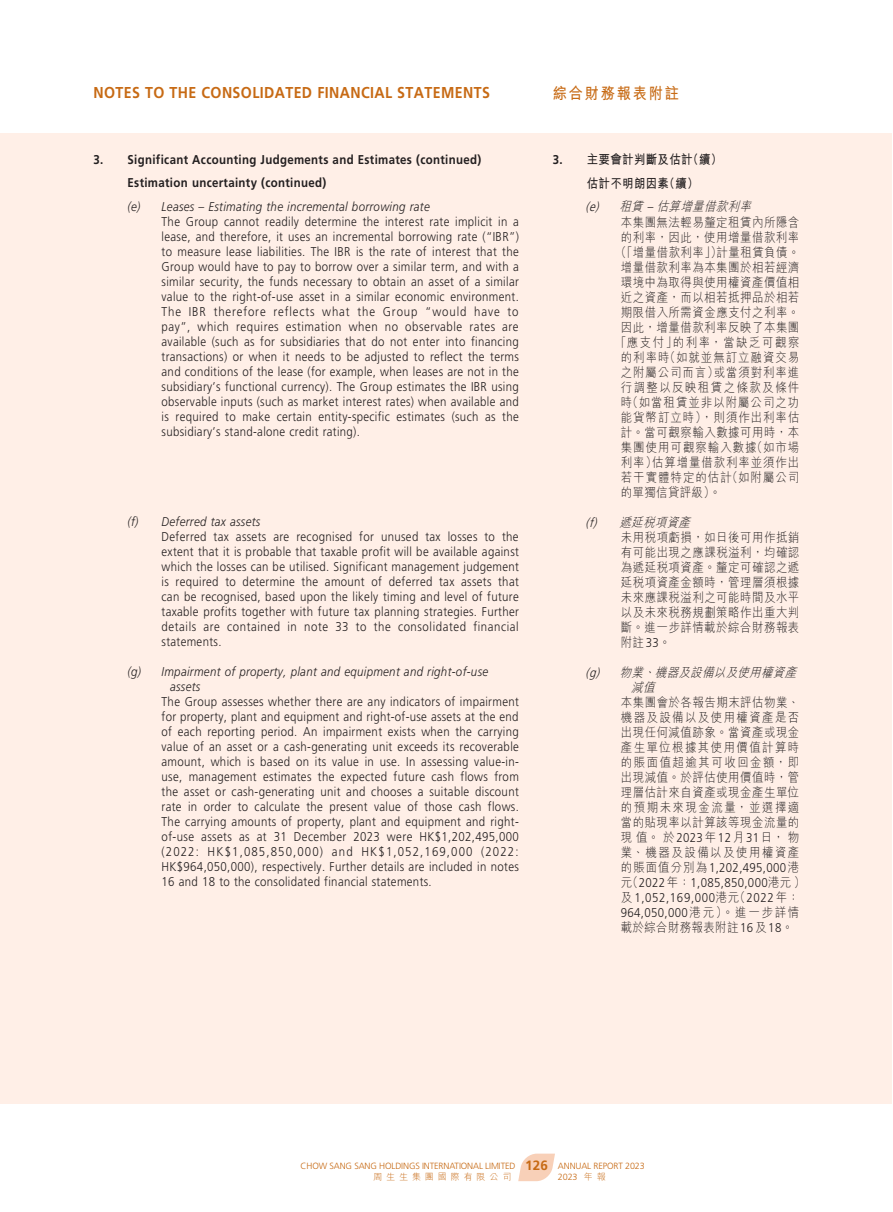
<style>
.page{position:relative;width:893px;height:1212px;background:#fff}
.page>*{position:absolute;margin:0;border:0;box-sizing:border-box;transform-origin:0 0}
.t1{font:700 15.75px "Frutiger LT Std";letter-spacing:.03em;color:#c76a14;scale:.9 1}
.t2{font:700 15.75px "M Hei HK";letter-spacing:.13em;color:#c76a14;scale:.9 1}
.t3{font:700 13.5px "Frutiger LT Std";color:#c76a14}
.t4{font:300 12.75px/15px "Frutiger LT Std";letter-spacing:.03em;color:#231f20;text-align:justify;scale:.9 1}
.t5{font:300 12.75px/15px "M Hei HK";letter-spacing:.04em;color:#231f20;scale:.9 1}
.t6{font:italic 300 12.75px/15px "Frutiger LT Std";letter-spacing:.03em;color:#231f20;scale:.9 1}
.t7{font:700 12.75px/23.5px "Frutiger LT Std";letter-spacing:.03em;color:#231f20;scale:.9 1}
.t8{font:300 12.75px "M Hei HK";letter-spacing:.085em;color:#231f20;scale:.9 1}
.t9{font:700 12.75px/23.5px "M Hei HK";letter-spacing:.03em;color:#231f20;scale:.9 1}
.t10{font:300 12.75px "M Hei HK";letter-spacing:.075em;color:#231f20;scale:.9 1}
.t11{font:italic 300 12.75px/15px "M Hei HK";color:#231f20;scale:.9 1}
.t12{font:300 12.75px "M Hei HK";letter-spacing:.125em;color:#231f20;scale:.9 1}
.t13{font:300 12.75px "M Hei HK";letter-spacing:.08em;color:#231f20;scale:.9 1}
.t14{font:300 12.75px "M Hei HK";letter-spacing:.12em;color:#231f20;scale:.9 1}
.t15{font:300 9px "Frutiger LT Std";letter-spacing:-.015em;color:#c76a14}
.t16{font:300 9px "M Hei HK";letter-spacing:.435em;color:#c76a14}
.s1{font-family:"Frutiger LT Std"}
.s2{font-family:"Frutiger LT Std";font-weight:300;font-style:italic}
.s3{font-weight:300;font-style:italic}
.s4{font-family:"Frutiger LT Std";font-style:italic}
.s5{font-style:italic}
.s6{font-family:"M Hei HK"}
</style>
<div class="page">
<div style="left:0;top:133px;width:892px;height:971px;background:#ffefe7"></div>
<svg style="left:518px;top:1153px;width:37px;height:28px"></svg>
<p class="t1" style="left:94px;top:83px;width:442px">NOTES TO THE CONSOLIDATED FINANCIAL STATEMENTS</p>
<p class="t2" style="left:553px;top:82px;width:142px">綜合財務報表附註</p>
<p class="t7" style="left:128px;top:148px;width:394px;text-indent:-34px">3. Significant Accounting Judgements and Estimates (continued)<br>Estimation uncertainty (continued)</p>
<p class="t6" style="left:128px;top:199px;width:337px">(e) Leases – Estimating the incremental borrowing rate</p>
<p class="t4" style="left:162px;top:214px;width:399px">The Group cannot readily determine the interest rate implicit in a lease, and therefore, it uses an incremental borrowing rate (“IBR”) to measure lease liabilities. The IBR is the rate of interest that the Group would have to pay to borrow over a similar term, and with a similar security, the funds necessary to obtain an asset of a similar value to the right-of-use asset in a similar economic environment.<br>The IBR therefore reflects what the Group “would have to pay”, which requires estimation when no observable rates are available (such as for subsidiaries that do not enter into financing transactions) or when it needs to be adjusted to reflect the terms and conditions of the lease (for example, when leases are not in the subsidiary’s functional currency). The Group estimates the IBR using observable inputs (such as market interest rates) when available and is required to make certain entity-specific estimates (such as the subsidiary’s stand-alone credit rating).</p>
<p class="t6" style="left:128px;top:514px;width:149px">(f) Deferred tax assets</p>
<p class="t4" style="left:162px;top:529px;width:399px">Deferred tax assets are recognised for unused tax losses to the extent that it is probable that taxable profit will be available against which the losses can be utilised. Significant management judgement is required to determine the amount of deferred tax assets that can be recognised, based upon the likely timing and level of future taxable profits together with future tax planning strategies. Further details are contained in note 33 to the consolidated financial statements.</p>
<p class="t6" style="left:170px;top:664px;width:355px;text-indent:-43px">(g) Impairment of property, plant and equipment and right-of-use assets</p>
<p class="t4" style="left:162px;top:694px;width:399px">The Group assesses whether there are any indicators of impairment for property, plant and equipment and right-of-use assets at the end of each reporting period. An impairment exists when the carrying value of an asset or a cash-generating unit exceeds its recoverable amount, which is based on its value in use. In assessing value-in&shy;use, management estimates the expected future cash flows from the asset or cash-generating unit and chooses a suitable discount rate in order to calculate the present value of those cash flows.<br>The carrying amounts of property, plant and equipment and right&shy;of-use assets as at 31 December 2023 were HK$1,202,495,000 (2022: HK$1,085,850,000) and HK$1,052,169,000 (2022:<br>HK$964,050,000), respectively. Further details are included in notes 16 and 18 to the consolidated financial statements.</p>
<p class="t9" style="left:585px;top:147px;width:189px;text-indent:-33px"><span class="s1">3.</span> 主要會計判斷及估計（續）<br>估計不明朗因素（續）<br><span class="s2">(e)</span> <span class="s3">租賃</span> <span class="s2">–</span><span class="s3">估算增量借款利率</span></p>
<p class="t5" style="left:621px;top:214px;width:200px">本集團無法輕易釐定租賃內所隱含</p>
<p class="t5" style="left:621px;top:229px;width:200px">的利率，因此，使用增量借款利率</p>
<p class="t5" style="left:615px;top:244px;width:206px">（「增量借款利率」）計量租賃負債。</p>
<p class="t5" style="left:621px;top:259px;width:200px">增量借款利率為本集團於相若經濟</p>
<p class="t5" style="left:621px;top:274px;width:200px">環境中為取得與使用權資產價值相</p>
<p class="t5" style="left:621px;top:289px;width:200px">近之資產，而以相若抵押品於相若</p>
<p class="t5" style="left:621px;top:304px;width:200px">期限借入所需資金應支付之利率。</p>
<p class="t5" style="left:621px;top:319px;width:200px">因此，增量借款利率反映了本集團</p>
<p class="t12" style="left:615px;top:335px;width:206px">「應支付」的利率，當缺乏可觀察</p>
<p class="t8" style="left:621px;top:350px;width:200px">的利率時（如就並無訂立融資交易</p>
<p class="t10" style="left:621px;top:365px;width:200px">之附屬公司而言）或當須對利率進</p>
<p class="t14" style="left:621px;top:380px;width:200px">行調整以反映租賃之條款及條件</p>
<p class="t8" style="left:621px;top:395px;width:200px">時（如當租賃並非以附屬公司之功</p>
<p class="t13" style="left:621px;top:410px;width:200px">能貨幣訂立時），則須作出利率估</p>
<p class="t5" style="left:621px;top:424px;width:200px">計。當可觀察輸入數據可用時，本</p>
<p class="t8" style="left:621px;top:440px;width:200px">集團使用可觀察輸入數據（如市場</p>
<p class="t10" style="left:621px;top:455px;width:200px">利率）估算增量借款利率並須作出</p>
<p class="t8" style="left:621px;top:470px;width:200px">若干實體特定的估計（如附屬公司</p>
<p class="t5" style="left:621px;top:484px;width:113px">的單獨信貸評級）。</p>
<p class="t5" style="left:621px;top:514px;width:200px;text-indent:-35px"><span class="s4">(f)</span> <span class="s5">遞延稅項資產<br></span>未用稅項虧損，如日後可用作抵銷有可能出現之應課稅溢利，均確認為遞延稅項資產。釐定可確認之遞延稅項資產金額時，管理層須根據未來應課稅溢利之可能時間及水平以及未來稅務規劃策略作出重大判斷。進一步詳情載於綜合財務報表附註<span class="s1">33</span>。</p>
<p class="t11" style="left:631px;top:664px;width:188px;text-indent:-46px"><span class="s1">(g)</span> 物業、機器及設備以及使用權資產減值</p>
<p class="t5" style="left:621px;top:694px;width:200px;text-align:justify">本集團會於各報告期末評估物業、機器及設備以及使用權資產是否出現任何減值跡象。當資產或現金產生單位根據其使用價值計算時的賬面值超逾其可收回金額，即出現減值。於評估使用價值時，管理層估計來自資產或現金產生單位的預期未來現金流量，並選擇適當的貼現率以計算該等現金流量的現值。於<span class="s1">2023</span>年<span class="s1">12</span>月<span class="s1">31</span>日，物業、機器及設備以及使用權資產</p>
<p class="t4" style="left:621px;top:860px;width:206px;text-align:left"><span class="s6">的賬面值分別為</span>1,202,495,000<span class="s6">港元（</span>2022<span class="s6">年：</span>1,085,850,000<span class="s6">港元）及</span> 1,052,169,000<span class="s6">港元（</span>2022 <span class="s6">年：<br></span>964,050,000<span class="s6">港元）。進一步詳情</span></p>
<p class="t5" style="left:621px;top:919px;width:193px">載於綜合財務報表附註<span class="s1">16</span>及<span class="s1">18</span>。</p>
<p class="t3" style="left:525px;top:1157px;width:24px">126</p>
<p class="t15" style="left:301px;top:1161px;width:216px">CHOW SANG SANG HOLDINGS INTERNATIONAL LIMITED</p>
<p class="t15" style="left:558px;top:1161px;width:88px">ANNUAL REPORT 2023</p>
<p class="t16" style="left:373px;top:1172px;width:140px">周生生集團國際有限公司</p>
<p class="t15" style="left:558px;top:1172px;width:49px">2023 <span class="s6">年報</span></p>
</div>
